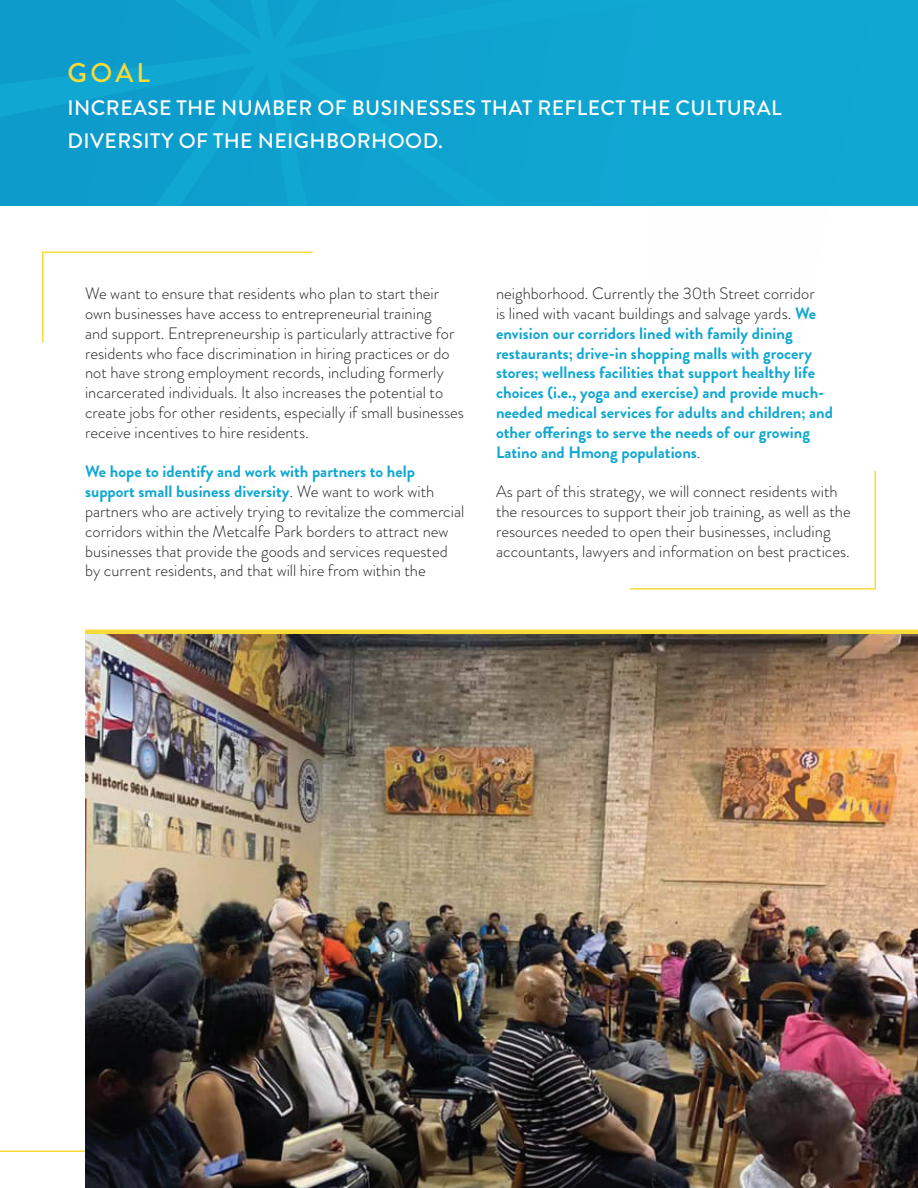
<style>
.page{position:relative;width:918px;height:1188px;background:#fff}
.page>*{position:absolute;margin:0;border:0;box-sizing:border-box;transform-origin:0 0}
.t1{font:500 27px "Brandon Grotesque";color:#f8db3a}
.t2{font:500 21px/33px "Brandon Grotesque";letter-spacing:.02em;color:#fff}
.t3{font:300 16.5px/19.8px "Brandon Grotesque";color:#231f20}
.t4{font:700 16.5px/19.8px "Brandon Grotesque";color:#11a7d3}
.s1{font-weight:700;color:#11a7d3}
.s2{font-weight:300;color:#231f20}
</style>
<div class="page">
<hr style="left:0;top:1150px;width:585px;height:2px;background:#f8db3a">
<div style="left:0;top:0;width:918px;height:206px;background:#11a7d3"></div>
<div style="left:0;top:0;width:180px;height:73px;background:#0d9bcb"></div>
<svg style="left:0;top:73px;width:164px;height:133px;fill:#0d9ccb"></svg>
<img style="left:85px;top:634px;width:833px;height:554px">
<hr style="left:85px;top:630px;width:833px;height:4px;background:#f8db3a">
<svg style="left:42px;top:251px;width:271px;height:92px"></svg>
<svg style="left:630px;top:471px;width:246px;height:119px"></svg>
<p class="t1" style="left:68px;top:54px;width:84px">GOAL</p>
<p class="t2" style="left:68px;top:91px;width:715px">INCREASE THE NUMBER OF BUSINESSES THAT REFLECT THE CULTURAL<br>DIVERSITY OF THE NEIGHBORHOOD.</p>
<p class="t3" style="left:85px;top:284px;width:380px">We want to ensure that residents who plan to start their own businesses have access to entrepreneurial training<br>and support. Entrepreneurship is particularly attractive for residents who face discrimination in hiring practices or do not have strong employment records, including formerly incarcerated individuals. It also increases the potential to create jobs for other residents, especially if small businesses receive incentives to hire residents.</p>
<p class="t3" style="left:85px;top:462px;width:381px"><span class="s1">We hope to identify and work with partners to help support small business diversity</span>. We want to work with partners who are actively trying to revitalize the commercial corridors within the Metcalfe Park borders to attract new businesses that provide the goods and services requested by current residents, and that will hire from within the</p>
<p class="t4" style="left:496px;top:284px;width:339px"><span class="s2">neighborhood. Currently the 30th Street corridor<br>is lined with vacant buildings and salvage yards.</span> We envision our corridors lined with family dining restaurants; drive-in shopping malls with grocery stores; wellness facilities that support healthy life choices (i.e., yoga and exercise) and provide much&shy;needed medical services for adults and children; and other offerings to serve the needs of our growing Latino and Hmong populations<span class="s2">.</span></p>
<p class="t3" style="left:496px;top:482px;width:356px">As part of this strategy, we will connect residents with the resources to support their job training, as well as the resources needed to open their businesses, including accountants, lawyers and information on best practices.</p>
</div>
